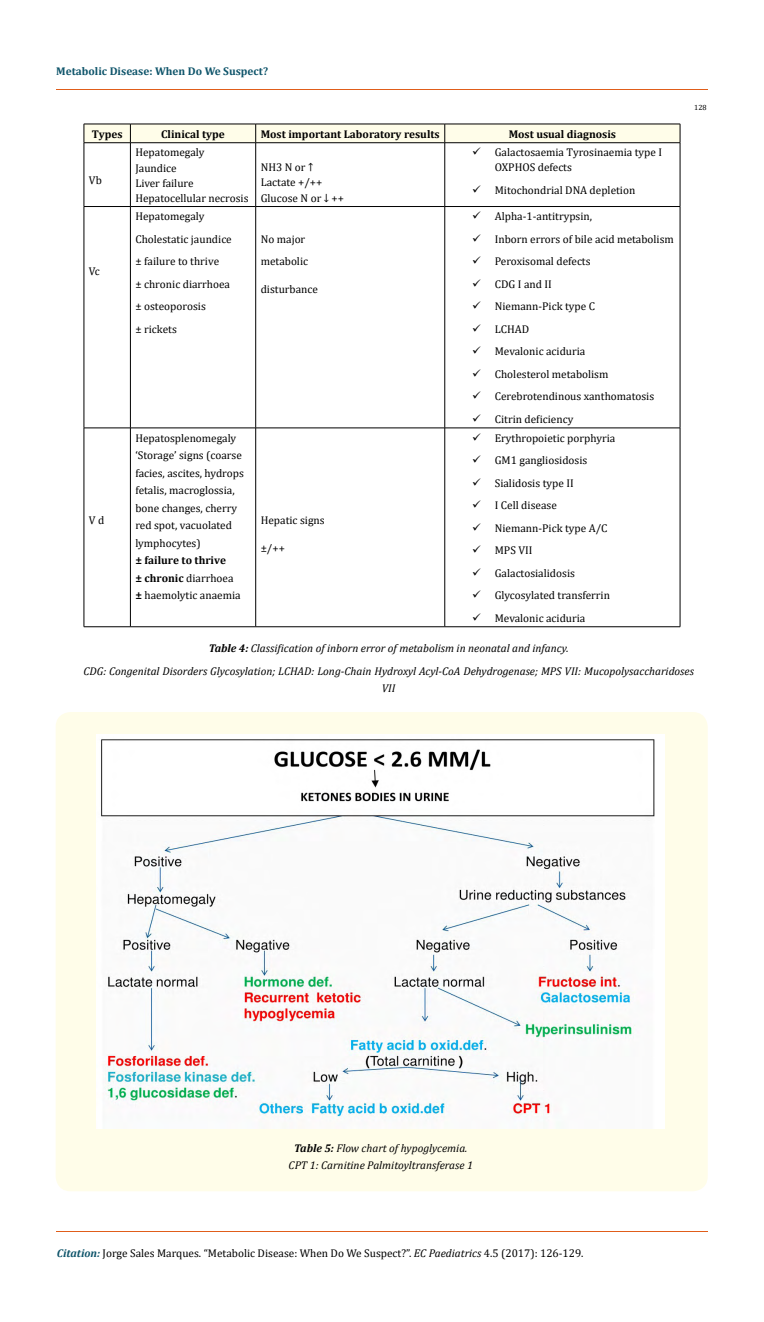
<style>
.page{position:relative;width:764px;height:1322px;background:#fff}
.page>*{position:absolute;margin:0;border:0;box-sizing:border-box;transform-origin:0 0}
.t1{font:11.25px/17.5px "Cambria";color:#000}
.t2{font:italic 11.25px/22.5px "Cambria";color:#000;text-align:center}
.t3{font:700 11.25px "Cambria";color:#000}
.t4{font:700 11.25px "Cambria";color:#0e546a}
.t5{font:7.5px "Cambria";color:#000}
.s1{font-weight:700}
.s2{font-weight:700;font-style:italic;color:#0e546a}
.s3{font-style:italic}
</style>
<div class="page">
<hr style="left:56px;top:90px;width:652px;height:1px;background:#e05d1a">
<hr style="left:56px;top:1231px;width:652px;height:1px;background:#e05d1a">
<div style="left:84px;top:124px;width:597px;height:19px;background:#fffde9"></div>
<hr style="left:84px;top:142px;width:46px;height:1px;background:#000">
<hr style="left:84px;top:143px;width:1px;height:63px;background:#000">
<hr style="left:130px;top:142px;width:126px;height:1px;background:#000">
<hr style="left:130px;top:143px;width:1px;height:63px;background:#000">
<hr style="left:256px;top:142px;width:189px;height:1px;background:#000">
<hr style="left:255px;top:143px;width:1px;height:63px;background:#000">
<hr style="left:445px;top:142px;width:235px;height:1px;background:#000">
<hr style="left:444px;top:143px;width:1px;height:63px;background:#000">
<hr style="left:680px;top:143px;width:1px;height:63px;background:#000">
<hr style="left:84px;top:206px;width:46px;height:1px;background:#000">
<hr style="left:84px;top:207px;width:1px;height:221px;background:#000">
<hr style="left:130px;top:206px;width:126px;height:1px;background:#000">
<hr style="left:130px;top:207px;width:1px;height:221px;background:#000">
<hr style="left:256px;top:206px;width:189px;height:1px;background:#000">
<hr style="left:255px;top:207px;width:1px;height:221px;background:#000">
<hr style="left:445px;top:206px;width:235px;height:1px;background:#000">
<hr style="left:444px;top:207px;width:1px;height:221px;background:#000">
<hr style="left:680px;top:207px;width:1px;height:221px;background:#000">
<hr style="left:84px;top:427px;width:46px;height:1px;background:#000">
<hr style="left:84px;top:428px;width:1px;height:198px;background:#000">
<hr style="left:130px;top:427px;width:126px;height:1px;background:#000">
<hr style="left:130px;top:428px;width:1px;height:198px;background:#000">
<hr style="left:256px;top:427px;width:189px;height:1px;background:#000">
<hr style="left:255px;top:428px;width:1px;height:198px;background:#000">
<hr style="left:445px;top:427px;width:235px;height:1px;background:#000">
<hr style="left:444px;top:428px;width:1px;height:198px;background:#000">
<hr style="left:680px;top:428px;width:1px;height:198px;background:#000">
<hr style="left:84px;top:626px;width:46px;height:1px;background:#000">
<hr style="left:130px;top:626px;width:126px;height:1px;background:#000">
<hr style="left:256px;top:626px;width:189px;height:1px;background:#000">
<hr style="left:445px;top:626px;width:235px;height:1px;background:#000">
<div style="left:56px;top:712px;width:652px;height:479px;background:#fffde9;border-radius:15px"></div>
<img style="left:97px;top:734px;width:567px;height:394px">
<p class="t4" style="left:56px;top:63px;width:213px">Metabolic Disease: When Do We Suspect?</p>
<p class="t3" style="left:92px;top:126px;width:32px">Types</p>
<p class="t3" style="left:161px;top:126px;width:65px">Clinical type</p>
<p class="t3" style="left:261px;top:126px;width:180px">Most important Laboratory results</p>
<p class="t3" style="left:509px;top:126px;width:109px">Most usual diagnosis</p>
<p class="t1" style="left:89px;top:171px;width:14px">Vb</p>
<p class="t1" style="left:495px;top:145px;width:169px;line-height:15px;text-indent:-22px">✓ Galactosaemia Tyrosinaemia type I<br>OXPHOS defects</p>
<p class="t1" style="left:472px;top:181px;width:165px">✓ Mitochondrial DNA depletion</p>
<p class="t1" style="left:135px;top:145px;width:115px;line-height:15px">Hepatomegaly<br>Jaundice<br>Liver failure<br>Hepatocellular necrosis</p>
<p class="t1" style="left:261px;top:160px;width:85px;line-height:15px">NH3 N or ↑<br>Lactate +/++<br>Glucose N or ↓ ++</p>
<p class="t1" style="left:89px;top:263px;width:12px">Vc</p>
<p class="t1" style="left:135px;top:205px;width:98px;line-height:22.5px">Hepatomegaly<br>Cholestatic jaundice ± failure to thrive<br>± chronic diarrhoea ± osteoporosis<br>± rickets</p>
<p class="t1" style="left:261px;top:227px;width:49px;line-height:22.5px">No major metabolic</p>
<p class="t1" style="left:261px;top:280px;width:59px">disturbance</p>
<p class="t1" style="left:472px;top:207px;width:121px">✓ Alpha-1-antitrypsin,</p>
<p class="t1" style="left:472px;top:230px;width:203px">✓ Inborn errors of bile acid metabolism</p>
<p class="t1" style="left:472px;top:252px;width:120px">✓ Peroxisomal defects</p>
<p class="t1" style="left:472px;top:275px;width:81px">✓ CDG I and II</p>
<p class="t1" style="left:472px;top:297px;width:124px">✓ Niemann-Pick type C</p>
<p class="t1" style="left:472px;top:320px;width:58px">✓ LCHAD</p>
<p class="t1" style="left:472px;top:342px;width:115px">✓ Mevalonic aciduria</p>
<p class="t1" style="left:472px;top:365px;width:138px">✓ Cholesterol metabolism</p>
<p class="t1" style="left:472px;top:387px;width:183px">✓ Cerebrotendinous xanthomatosis</p>
<p class="t1" style="left:472px;top:410px;width:103px">✓ Citrin deficiency</p>
<p class="t5" style="left:694px;top:103px;width:14px">128</p>
<p class="t1" style="left:472px;top:429px;width:145px">✓ Erythropoietic porphyria</p>
<p class="t1" style="left:472px;top:451px;width:117px">✓ GM1 gangliosidosis</p>
<p class="t1" style="left:472px;top:474px;width:103px">✓ Sialidosis type II</p>
<p class="t1" style="left:472px;top:496px;width:86px">✓ I Cell disease</p>
<p class="t1" style="left:472px;top:519px;width:137px">✓ Niemann-Pick type A/C</p>
<p class="t1" style="left:472px;top:541px;width:62px">✓ MPS VII</p>
<p class="t1" style="left:472px;top:564px;width:104px">✓ Galactosialidosis</p>
<p class="t1" style="left:472px;top:586px;width:139px">✓ Glycosylated transferrin</p>
<p class="t1" style="left:472px;top:609px;width:115px">✓ Mevalonic aciduria</p>
<p class="t2" style="left:83px;top:636px;width:612px"><span class="s1">Table 4:</span> Classification of inborn error of metabolism in neonatal and infancy.<br>CDG: Congenital Disorders Glycosylation; LCHAD: Long-Chain Hydroxyl Acyl-CoA Dehydrogenase; MPS VII: Mucopolysaccharidoses</p>
<p class="t2" style="left:382px;top:676px;width:15px">VII</p>
<p class="t1" style="left:135px;top:429px;width:110px">Hepatosplenomegaly ‘Storage’ signs (coarse facies, ascites, hydrops fetalis, macroglossia, bone changes, cherry red spot, vacuolated lymphocytes)</p>
<p class="t1" style="left:135px;top:551px;width:107px"><span class="s1">± failure to thrive<br>± chronic</span> diarrhoea <span class="s1">±</span> haemolytic anaemia</p>
<p class="t1" style="left:89px;top:511px;width:17px">V d</p>
<p class="t1" style="left:261px;top:511px;width:65px">Hepatic signs</p>
<p class="t1" style="left:261px;top:539px;width:26px">±/++</p>
<p class="t2" style="left:289px;top:1138px;width:186px;line-height:17.5px"><span class="s1">Table 5:</span> Flow chart of hypoglycemia.<br>CPT 1: Carnitine Palmitoyltransferase 1</p>
<p class="t1" style="left:57px;top:1243px;width:528px"><span class="s2">Citation:</span> Jorge Sales Marques. “Metabolic Disease: When Do We Suspect?”. <span class="s3">EC Paediatrics</span> 4.5 (2017): 126-129.</p>
</div>
